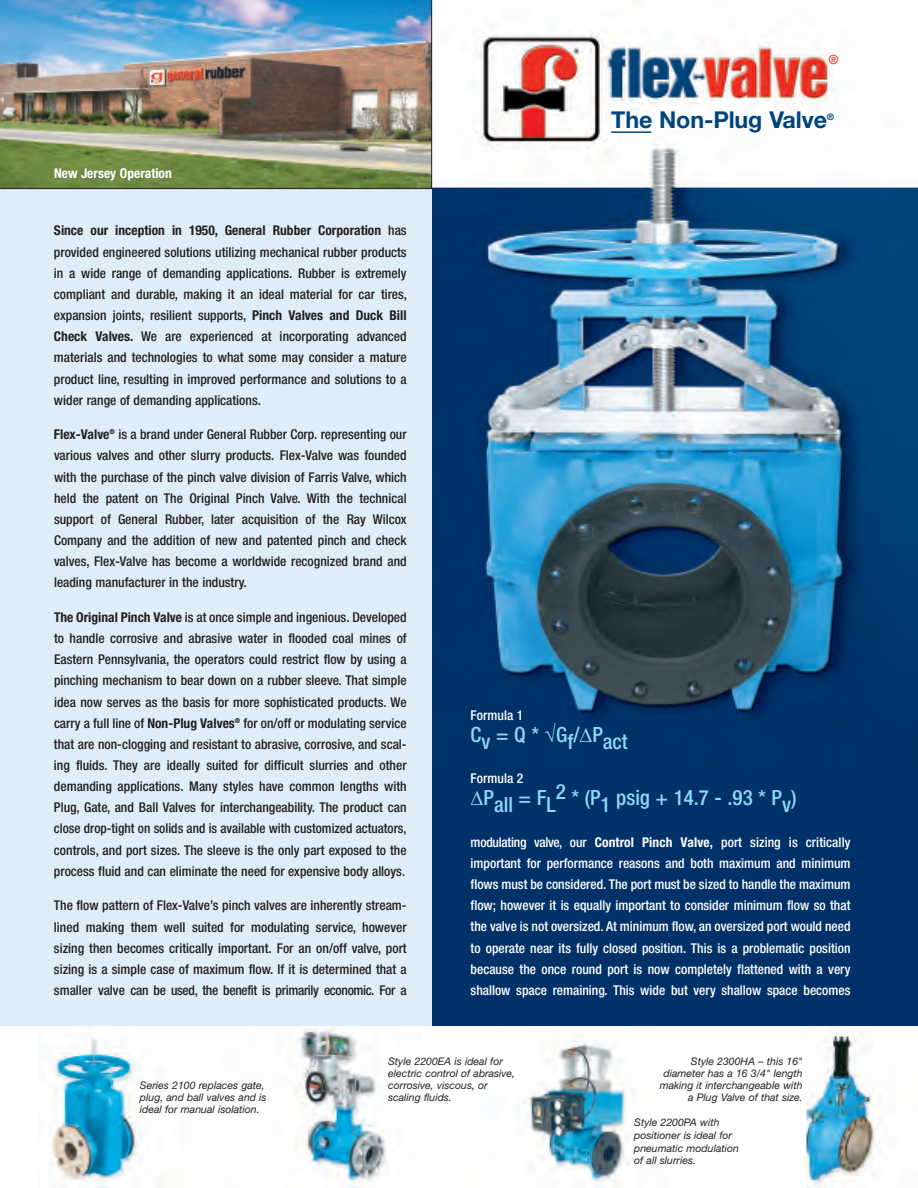
<style>
.page{position:relative;width:918px;height:1188px;background:#fff}
.page>*{position:absolute;margin:0;border:0;box-sizing:border-box;transform-origin:0 0}
.t1{font:700 23.25px "Helvetica Neue";letter-spacing:-.005em;color:#00447b}
.t2{font:500 condensed 21px "Helvetica Neue";color:#8dd7f7}
.t3{font:500 condensed 13.5px/21.1px "Helvetica Neue";color:#231f20;text-align:justify}
.t4{font:500 condensed 13.5px/21.1px "Helvetica Neue";color:#fff;text-align:justify}
.t5{font:700 condensed 13.5px "Helvetica Neue";color:#fff}
.t6{font:500 12.75px "Helvetica Neue";color:#ef3122}
.t7{font:italic 10.5px/12px "Helvetica Neue";color:#231f20}
.t8{font:700 9px "Helvetica Neue";color:#00447b}
.s1{font-weight:700}
.s2{font-family:"Arial";font-weight:400;font-stretch:normal}
</style>
<div class="page">
<img style="left:39px;top:1027px;width:842px;height:161px">
<img style="left:432px;top:0;width:486px;height:1026px">
<div style="left:0;top:0;width:432px;height:1026px;background:#dfedf8"></div>
<hr style="left:611px;top:131px;width:40px;height:2px;background:#00447b">
<img style="left:0;top:0;width:432px;height:189px">
<p class="t6" style="left:828px;top:55px;width:12px">®</p>
<p class="t5" style="left:54px;top:169px;width:119px">New Jersey Operation</p>
<p class="t3" style="left:54px;top:221px;width:355px"><span class="s1">Since our inception in 1950, General Rubber Corporation</span> has provided engineered solutions utilizing mechanical rubber products in a wide range of demanding applications. Rubber is extremely compliant and durable, making it an ideal material for car tires, expansion joints, resilient supports, <span class="s1">Pinch Valves and Duck Bill Check Valves.</span> We are experienced at incorporating advanced materials and technologies to what some may consider a mature product line, resulting in improved performance and solutions to a wider range of demanding applications.</p>
<p class="t3" style="left:54px;top:425px;width:354px"><span class="s1">Flex-Valve</span><sup>®</sup> is a brand under General Rubber Corp. representing our various valves and other slurry products. Flex-Valve was founded with the purchase of the pinch valve division of Farris Valve, which held the patent on The Original Pinch Valve. With the technical support of General Rubber, later acquisition of the Ray Wilcox Company and the addition of new and patented pinch and check valves, Flex-Valve has become a worldwide recognized brand and leading manufacturer in the industry.</p>
<p class="t3" style="left:54px;top:608px;width:354px"><span class="s1">The Original Pinch Valve</span> is at once simple and ingenious. Developed to handle corrosive and abrasive water in flooded coal mines of Eastern Pennsylvania, the operators could restrict flow by using a pinching mechanism to bear down on a rubber sleeve. That simple idea now serves as the basis for more sophisticated products. We carry a full line of <span class="s1">Non-Plug Valves</span><sup>®</sup> for on/off or modulating service that are non-clogging and resistant to abrasive, corrosive, and scal&shy;ing fluids. They are ideally suited for difficult slurries and other demanding applications. Many styles have common lengths with Plug, Gate, and Ball Valves for interchangeability. The product can close drop-tight on solids and is available with customized actuators, controls, and port sizes. The sleeve is the only part exposed to the process fluid and can eliminate the need for expensive body alloys.</p>
<p class="t3" style="left:54px;top:896px;width:354px">The flow pattern of Flex-Valve’s pinch valves are inherently stream&shy;lined making them well suited for modulating service, however sizing then becomes critically important. For an on/off valve, port sizing is a simple case of maximum flow. If it is determined that a smaller valve can be used, the benefit is primarily economic. For a</p>
<h1 class="t1" style="left:611px;top:111px;width:217px">The Non-Plug Valve</h1>
<p class="t8" style="left:827px;top:114px;width:9px">®</p>
<p class="t4" style="left:471px;top:706px;width:54px">Formula 1</p>
<h2 class="t2" style="left:471px;top:727px;width:159px">Cv = Q * √Gf/<span class="s2">∆</span>Pact</h2>
<p class="t4" style="left:471px;top:769px;width:54px">Formula 2</p>
<h2 class="t2" style="left:471px;top:797px;width:87px"><sup>∆</sup>Pall = FL</h2>
<h2 class="t2" style="left:556px;top:790px;width:242px">2 * (P1 psig + 14.7 - .93 * Pv)</h2>
<p class="t4" style="left:471px;top:833px;width:381px">modulating valve, our <span class="s1">Control Pinch Valve,</span> port sizing is critically important for performance reasons and both maximum and minimum flows must be considered. The port must be sized to handle the maximum flow; however it is equally important to consider minimum flow so that the valve is not oversized. At minimum flow, an oversized port would need to operate near its fully closed position. This is a problematic position because the once round port is now completely flattened with a very shallow space remaining. This wide but very shallow space becomes</p>
<p class="t7" style="left:140px;top:1080px;width:128px">Series 2100 replaces gate, plug, and ball valves and is ideal for manual isolation.</p>
<p class="t7" style="left:388px;top:1056px;width:129px">Style 2200EA is ideal for electric control of abrasive, corrosive, viscous, or scaling fluids.</p>
<p class="t7" style="left:660px;top:1056px;width:145px;text-align:right">Style 2300HA – this 16" diameter has a 16 3/4" length making it interchangeable with a Plug Valve of that size.</p>
<p class="t7" style="left:634px;top:1117px;width:106px;line-height:12.6px">Style 2200PA with positioner is ideal for pneumatic modulation of all slurries.</p>
</div>
